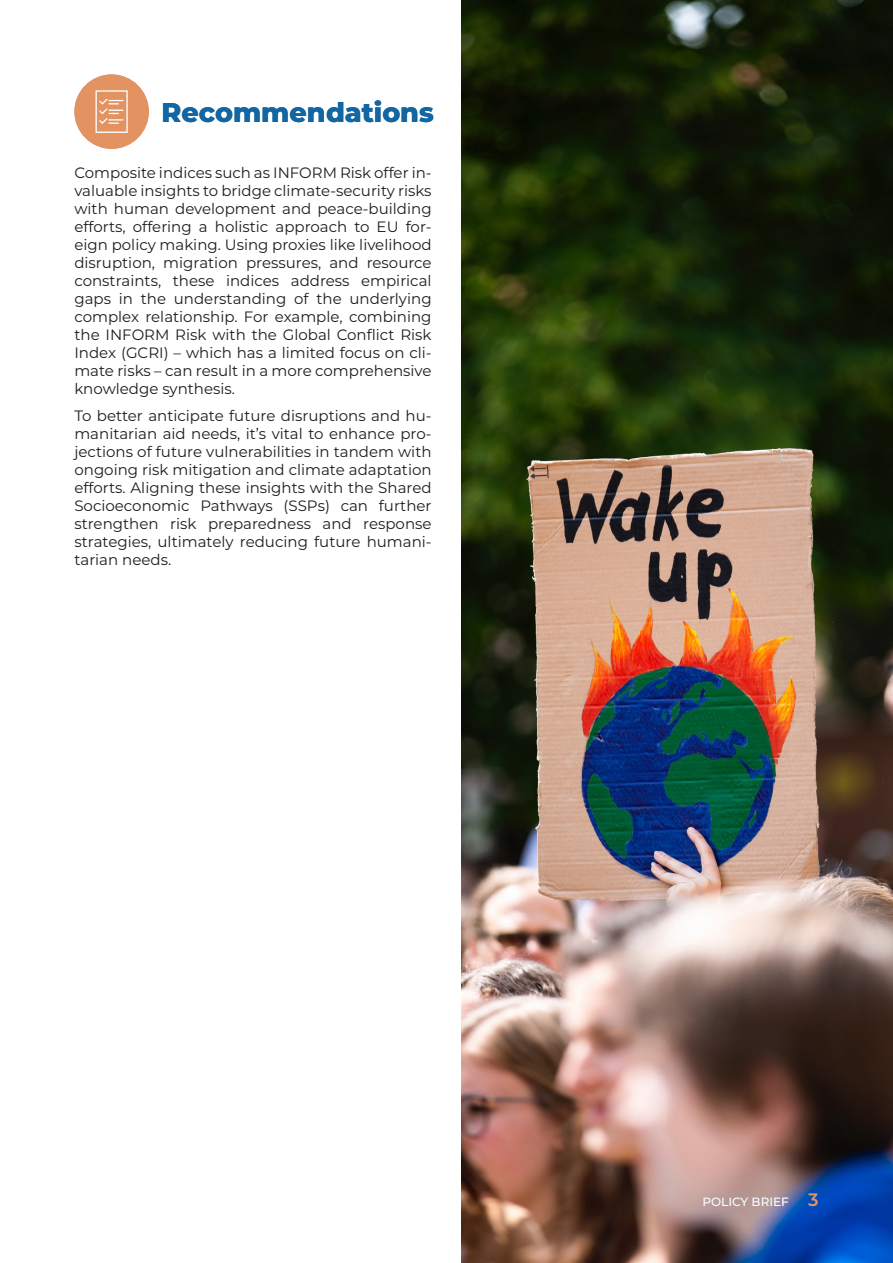
<style>
.page{position:relative;width:893px;height:1263px;background:#fff}
.page>*{position:absolute;margin:0;border:0;box-sizing:border-box;transform-origin:0 0}
.t1{font:800 27px "Montserrat";color:#1266a2}
.t2{font:15px/18px "Montserrat";color:#1d1d1b;text-align:justify}
.t3{font:500 12px "Montserrat";color:#fff}
.s1{font-weight:600;font-size:18px;color:#e39361}
</style>
<div class="page">
<div style="left:74px;top:74px;width:75px;height:75px;background:#e39361;border-radius:50%"></div>
<svg style="left:96px;top:90px;width:32px;height:43px"></svg>
<img style="left:461px;top:0;width:432px;height:1263px">
<p class="t1" style="left:162px;top:93px;width:274px">Recommendations</p>
<p class="t2" style="left:74px;top:163px;width:359px">Composite indices such as INFORM Risk offer in&shy;valuable insights to bridge climate-security risks with human development and peace-building efforts, offering a holistic approach to EU for&shy;eign policy making. Using proxies like livelihood disruption, migration pressures, and resource constraints, these indices address empirical gaps in the understanding of the underlying complex relationship. For example, combining the INFORM Risk with the Global Conflict Risk Index (GCRI) – which has a limited focus on cli&shy;mate risks – can result in a more comprehensive knowledge synthesis.</p>
<p class="t2" style="left:74px;top:406px;width:359px">To better anticipate future disruptions and hu&shy;manitarian aid needs, it’s vital to enhance pro&shy;jections of future vulnerabilities in tandem with ongoing risk mitigation and climate adaptation efforts. Aligning these insights with the Shared Socioeconomic Pathways (SSPs) can further strengthen risk preparedness and response strategies, ultimately reducing future humani&shy;tarian needs.</p>
<p class="t3" style="left:702px;top:1193px;width:118px">POLICY BRIEF <span class="s1">3</span></p>
</div>
